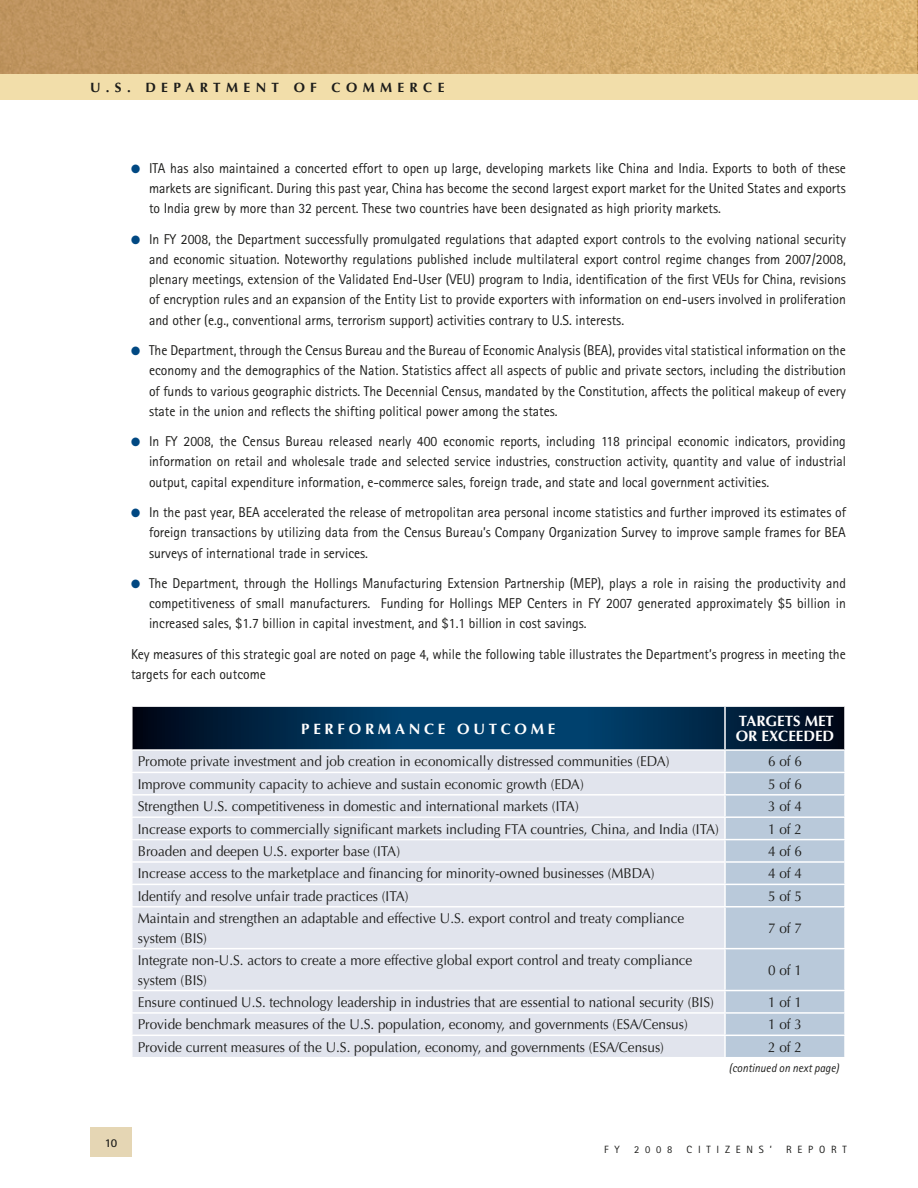
<style>
.page{position:relative;width:918px;height:1188px;background:#fff}
.page>*{position:absolute;margin:0;border:0;box-sizing:border-box;transform-origin:0 0}
.t1{font:700 15px "Optima";letter-spacing:.25em;color:#fff}
.t2{font:14.25px/20.2px "Rotis Sans Serif";color:#1c1c1a;text-align:justify;scale:.96 1}
.t3{font:14.25px/19.5px "Optima";color:#1c1c1a;scale:.95 1}
.t4{font:14.25px "Optima";color:#1c1c1a;scale:.94 1}
.t5{font:700 13.5px "Optima";letter-spacing:.4em;color:#1c1c1a}
.t6{font:italic 12px "Rotis Sans Serif";color:#1c1c1a;scale:.95 1}
.t7{font:700 12px "Rotis Sans Serif";color:#1c1c1a}
.t8{font:10.5px "Rotis Sans Serif";letter-spacing:.55em;color:#1c1c1a}
.s1{color:#004882}
</style>
<div class="page">
<div style="left:0;top:0;width:917px;height:76px;background:linear-gradient(to right,#bd925f,#deb572)"></div>
<svg style="left:133px;top:707px;width:711px;height:350px;background:#bfc9d6"></svg>
<hr style="left:131px;top:772px;width:594px;height:1px;background:#fff">
<hr style="left:725px;top:772px;width:121px;height:1px;background:#fff">
<hr style="left:724px;top:773px;width:2px;height:21px;background:#fff">
<hr style="left:131px;top:794px;width:594px;height:2px;background:#fff">
<hr style="left:725px;top:794px;width:121px;height:2px;background:#fff">
<hr style="left:724px;top:796px;width:2px;height:20px;background:#fff">
<hr style="left:131px;top:816px;width:594px;height:2px;background:#fff">
<hr style="left:725px;top:816px;width:121px;height:2px;background:#fff">
<hr style="left:724px;top:707px;width:2px;height:42px;background:#fff">
<hr style="left:131px;top:749px;width:594px;height:2px;background:#fff">
<hr style="left:725px;top:749px;width:121px;height:2px;background:#fff">
<hr style="left:724px;top:751px;width:2px;height:21px;background:#fff">
<hr style="left:724px;top:818px;width:2px;height:21px;background:#fff">
<hr style="left:131px;top:839px;width:594px;height:1px;background:#fff">
<hr style="left:725px;top:839px;width:121px;height:1px;background:#fff">
<hr style="left:724px;top:840px;width:2px;height:21px;background:#fff">
<hr style="left:131px;top:861px;width:594px;height:2px;background:#fff">
<hr style="left:725px;top:861px;width:121px;height:2px;background:#fff">
<hr style="left:724px;top:863px;width:2px;height:21px;background:#fff">
<hr style="left:131px;top:884px;width:594px;height:1px;background:#fff">
<hr style="left:725px;top:884px;width:121px;height:1px;background:#fff">
<hr style="left:724px;top:885px;width:2px;height:21px;background:#fff">
<hr style="left:131px;top:906px;width:594px;height:2px;background:#fff">
<hr style="left:725px;top:906px;width:121px;height:2px;background:#fff">
<hr style="left:724px;top:908px;width:2px;height:40px;background:#fff">
<hr style="left:131px;top:948px;width:594px;height:1px;background:#fff">
<hr style="left:725px;top:948px;width:121px;height:1px;background:#fff">
<hr style="left:724px;top:949px;width:2px;height:41px;background:#fff">
<hr style="left:131px;top:990px;width:594px;height:1px;background:#fff">
<hr style="left:725px;top:990px;width:121px;height:1px;background:#fff">
<hr style="left:724px;top:991px;width:2px;height:21px;background:#fff">
<hr style="left:131px;top:1012px;width:594px;height:2px;background:#fff">
<hr style="left:725px;top:1012px;width:121px;height:2px;background:#fff">
<hr style="left:724px;top:1014px;width:2px;height:21px;background:#fff">
<hr style="left:131px;top:1035px;width:594px;height:1px;background:#fff">
<hr style="left:725px;top:1035px;width:121px;height:1px;background:#fff">
<hr style="left:724px;top:1036px;width:2px;height:21px;background:#fff">
<div style="left:91px;top:1127px;width:41px;height:29px;background:#e5d6b4"></div>
<div style="left:0;top:74px;width:917px;height:26px;background:#f2deaa"></div>
<p class="t5" style="left:90px;top:80px;width:166px">U.S. DEP ART MENT</p>
<p class="t5" style="left:294px;top:80px;width:117px">O F CO MMERCE</p>
<p class="t2" style="left:149px;top:158px;width:727px;text-indent:-18px"><span class="s1">●</span> ITA has also maintained a concerted effort to open up large, developing markets like China and India. Exports to both of these markets are significant. During this past year, China has become the second largest export market for the United States and exports to India grew by more than 32 percent. These two countries have been designated as high priority markets.</p>
<p class="t2" style="left:149px;top:229px;width:728px;text-indent:-18px"><span class="s1">●</span> In FY 2008, the Department successfully promulgated regulations that adapted export controls to the evolving national security and economic situation. Noteworthy regulations published include multilateral export control regime changes from 2007/2008, plenary meetings, extension of the Validated End-User (VEU) program to India, identification of the first VEUs for China, revisions of encryption rules and an expansion of the Entity List to provide exporters with information on end-users involved in proliferation and other (e.g., conventional arms, terrorism support) activities contrary to U.S. interests.</p>
<p class="t2" style="left:149px;top:340px;width:728px;text-indent:-18px"><span class="s1">●</span> The Department, through the Census Bureau and the Bureau of Economic Analysis (BEA), provides vital statistical information on the economy and the demographics of the Nation. Statistics affect all aspects of public and private sectors, including the distribution of funds to various geographic districts. The Decennial Census, mandated by the Constitution, affects the political makeup of every state in the union and reflects the shifting political power among the states.</p>
<p class="t2" style="left:149px;top:431px;width:727px;text-indent:-18px"><span class="s1">●</span> In FY 2008, the Census Bureau released nearly 400 economic reports, including 118 principal economic indicators, providing information on retail and wholesale trade and selected service industries, construction activity, quantity and value of industrial output, capital expenditure information, e-commerce sales, foreign trade, and state and local government activities.</p>
<p class="t2" style="left:149px;top:502px;width:727px;text-indent:-18px"><span class="s1">●</span> In the past year, BEA accelerated the release of metropolitan area personal income statistics and further improved its estimates of foreign transactions by utilizing data from the Census Bureau’s Company Organization Survey to improve sample frames for BEA surveys of international trade in services.</p>
<p class="t2" style="left:149px;top:573px;width:728px;text-indent:-18px"><span class="s1">●</span> The Department, through the Hollings Manufacturing Extension Partnership (MEP), plays a role in raising the productivity and competitiveness of small manufacturers. Funding for Hollings MEP Centers in FY 2007 generated approximately $5 billion in increased sales, $1.7 billion in capital investment, and $1.1 billion in cost savings.</p>
<p class="t2" style="left:131px;top:644px;width:746px">Key measures of this strategic goal are noted on page 4, while the following table illustrates the Department’s progress in meeting the targets for each outcome</p>
<p class="t1" style="left:301px;top:720px;width:171px">PERF ORMA NCE OUTCO</p>
<p class="t1" style="left:531px;top:720px;width:24px">ME</p>
<p class="t1" style="left:739px;top:712px;width:47px">TARGETS</p>
<p class="t1" style="left:805px;top:712px;width:22px">MET</p>
<p class="t1" style="left:736px;top:727px;width:53px">OR EXCEEDED</p>
<p class="t3" style="left:138px;top:752px;width:561px">Promote private investment and job creation in economically distressed communities (EDA)</p>
<p class="t3" style="left:768px;top:752px;width:37px">6 of 6</p>
<p class="t3" style="left:138px;top:774px;width:471px">Improve community capacity to achieve and sustain economic growth (EDA)</p>
<p class="t3" style="left:768px;top:774px;width:37px">5 of 6</p>
<p class="t3" style="left:138px;top:797px;width:466px">Strengthen U.S. competitiveness in domestic and international markets (ITA)</p>
<p class="t3" style="left:768px;top:797px;width:37px">3 of 4</p>
<p class="t3" style="left:138px;top:819px;width:613px">Increase exports to commercially significant markets including FTA countries, China, and India (ITA)</p>
<p class="t3" style="left:768px;top:819px;width:37px">1 of 2</p>
<p class="t3" style="left:138px;top:842px;width:278px">Broaden and deepen U.S. exporter base (ITA)</p>
<p class="t3" style="left:768px;top:842px;width:37px">4 of 6</p>
<p class="t3" style="left:138px;top:864px;width:545px">Increase access to the marketplace and financing for minority-owned businesses (MBDA)</p>
<p class="t3" style="left:768px;top:864px;width:37px">4 of 4</p>
<p class="t3" style="left:138px;top:886px;width:287px">Identify and resolve unfair trade practices (ITA)</p>
<p class="t3" style="left:768px;top:886px;width:37px">5 of 5</p>
<p class="t3" style="left:138px;top:909px;width:577px">Maintain and strengthen an adaptable and effective U.S. export control and treaty compliance system (BIS)</p>
<p class="t3" style="left:768px;top:919px;width:37px">7 of 7</p>
<p class="t3" style="left:138px;top:951px;width:585px">Integrate non-U.S. actors to create a more effective global export control and treaty compliance system (BIS)</p>
<p class="t3" style="left:768px;top:960px;width:37px">0 of 1</p>
<p class="t4" style="left:138px;top:994px;width:614px">Ensure continued U.S. technology leadership in industries that are essential to national security (BIS)</p>
<p class="t3" style="left:768px;top:993px;width:37px">1 of 1</p>
<p class="t3" style="left:138px;top:1015px;width:581px">Provide benchmark measures of the U.S. population, economy, and governments (ESA/Census)</p>
<p class="t3" style="left:768px;top:1015px;width:37px">1 of 3</p>
<p class="t3" style="left:138px;top:1037px;width:555px">Provide current measures of the U.S. population, economy, and governments (ESA/Census)</p>
<p class="t3" style="left:768px;top:1037px;width:37px">2 of 2</p>
<p class="t6" style="left:729px;top:1061px;width:117px">(continued on next page)</p>
<p class="t7" style="left:105px;top:1135px;width:14px">10</p>
<p class="t8" style="left:604px;top:1143px;width:17px">F Y</p>
<p class="t8" style="left:634px;top:1143px;width:40px">2008</p>
<p class="t8" style="left:687px;top:1143px;width:87px">CITIZENS’</p>
<p class="t8" style="left:786px;top:1143px;width:62px">REPORT</p>
</div>
